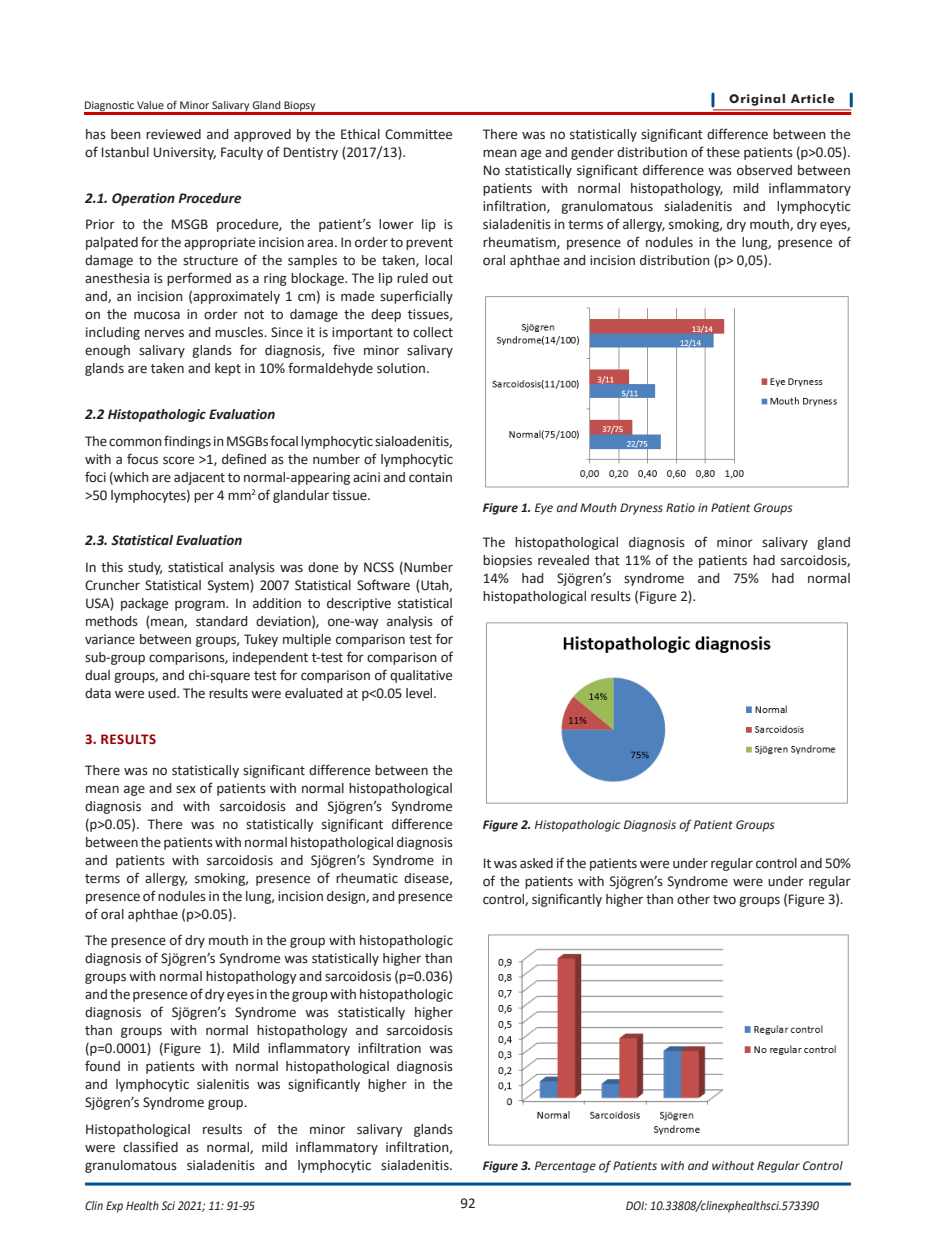
<style>
.page{position:relative;width:936px;height:1255px;background:#fff}
.page>*{position:absolute;margin:0;border:0;box-sizing:border-box;transform-origin:0 0}
.MNormal-TR{font:15px/18px "Calibri";color:#231f20;text-align:justify}
.t1{font:italic 700 15px "Calibri";color:#231f20}
.t2{font:700 15px "Calibri";letter-spacing:.035em;color:#9a0000}
.PictH{font:italic 13.5px "Calibri";color:#231f20}
.PictH-2{font:italic 13.5px "Calibri";color:#231f20;scale:.9 1}
.t3{font:12px "Calibri";color:#231f20}
.t4{font:700 12px "Futura BT";letter-spacing:.07em;color:#231f20}
.s1{font-weight:700}
</style>
<div class="page">
<hr style="left:85px;top:1182px;width:765px;height:3px;background:#005090">
<hr style="left:84px;top:112px;width:767px;height:3px;background:#c80000">
<svg style="left:711px;top:94px;width:3px;height:12px"></svg>
<svg style="left:849px;top:94px;width:3px;height:12px"></svg>
<hr style="left:713px;top:109px;width:138px;height:1px;background:#c80000">
<img style="left:485px;top:296px;width:364px;height:192px">
<img style="left:486px;top:622px;width:362px;height:182px">
<img style="left:488px;top:934px;width:361px;height:212px">
<p class="t3" style="left:84px;top:97px;width:233px">Diagnostic Value of Minor Salivary Gland Biopsy</p>
<p class="MNormal-TR" style="left:85px;top:124px;width:369px">has been reviewed and approved by the Ethical Committee of Istanbul University, Faculty of Dentistry (2017/13).</p>
<h3 class="t1" style="left:85px;top:187px;width:158px">2.1. Operation Procedure</h3>
<p class="MNormal-TR" style="left:85px;top:215px;width:369px">Prior to the MSGB procedure, the patient’s lower lip is palpated for the appropriate incision area. In order to prevent damage to the structure of the samples to be taken, local anesthesia is performed as a ring blockage. The lip ruled out and, an incision (approximately 1 cm) is made superficially on the mucosa in order not to damage the deep tissues, including nerves and muscles. Since it is important to collect enough salivary glands for diagnosis, five minor salivary glands are taken and kept in 10% formaldehyde solution.</p>
<h3 class="t1" style="left:85px;top:403px;width:192px">2.2 Histopathologic Evaluation</h3>
<p class="MNormal-TR" style="left:85px;top:431px;width:369px">The common findings in MSGBs focal lymphocytic sialoadenitis, with a focus score &gt;1, defined as the number of lymphocytic foci (which are adjacent to normal-appearing acini and contain &gt;50 lymphocytes) per 4 mm<sup>2</sup> of glandular tissue.</p>
<h3 class="t1" style="left:85px;top:530px;width:159px">2.3. Statistical Evaluation</h3>
<p class="MNormal-TR" style="left:85px;top:557px;width:369px">In this study, statistical analysis was done by NCSS (Number Cruncher Statistical System) 2007 Statistical Software (Utah, USA) package program. In addition to descriptive statistical methods (mean, standard deviation), one-way analysis of variance between groups, Tukey multiple comparison test for sub-group comparisons, independent t-test for comparison of dual groups, and chi-square test for comparison of qualitative data were used. The results were evaluated at p&lt;0.05 level.</p>
<h2 class="t2" style="left:85px;top:728px;width:73px">3. RESULTS</h2>
<p class="MNormal-TR" style="left:85px;top:760px;width:369px">There was no statistically significant difference between the mean age and sex of patients with normal histopathological diagnosis and with sarcoidosis and Sjögren’s Syndrome (p&gt;0.05). There was no statistically significant difference between the patients with normal histopathological diagnosis and patients with sarcoidosis and Sjögren’s Syndrome in terms of allergy, smoking, presence of rheumatic disease, presence of nodules in the lung, incision design, and presence of oral aphthae (p&gt;0.05).</p>
<p class="MNormal-TR" style="left:85px;top:930px;width:369px">The presence of dry mouth in the group with histopathologic diagnosis of Sjögren’s Syndrome was statistically higher than groups with normal histopathology and sarcoidosis (p=0.036) and the presence of dry eyes in the group with histopathologic diagnosis of Sjögren’s Syndrome was statistically higher than groups with normal histopathology and sarcoidosis (p=0.0001) (Figure 1). Mild inflammatory infiltration was found in patients with normal histopathological diagnosis and lymphocytic sialenitis was significantly higher in the Sjögren’s Syndrome group.</p>
<p class="MNormal-TR" style="left:85px;top:1119px;width:369px">Histopathological results of the minor salivary glands were classified as normal, mild inflammatory infiltration, granulomatous sialadenitis and lymphocytic sialadenitis.</p>
<p class="t4" style="left:729px;top:92px;width:107px">Original Article</p>
<p class="MNormal-TR" style="left:483px;top:124px;width:369px">There was no statistically significant difference between the mean age and gender distribution of these patients (p&gt;0.05).<br>No statistically significant difference was observed between patients with normal histopathology, mild inflammatory infiltration, granulomatous sialadenitis and lymphocytic sialadenitis in terms of allergy, smoking, dry mouth, dry eyes, rheumatism, presence of nodules in the lung, presence of oral aphthae and incision distribution (p&gt; 0,05).</p>
<p class="PictH" style="left:483px;top:498px;width:311px"><span class="s1">Figure 1.</span> Eye and Mouth Dryness Ratio in Patient Groups</p>
<p class="MNormal-TR" style="left:483px;top:532px;width:369px">The histopathological diagnosis of minor salivary gland biopsies revealed that 11% of the patients had sarcoidosis, 14% had Sjögren’s syndrome and 75% had normal histopathological results (Figure 2).</p>
<p class="PictH" style="left:483px;top:815px;width:293px"><span class="s1">Figure 2.</span> Histopathologic Diagnosis of Patient Groups</p>
<p class="MNormal-TR" style="left:483px;top:853px;width:369px">It was asked if the patients were under regular control and 50% of the patients with Sjögren’s Syndrome were under regular control, significantly higher than other two groups (Figure 3).</p>
<p class="PictH" style="left:483px;top:1155px;width:361px"><span class="s1">Figure 3.</span> Percentage of Patients with and without Regular Control</p>
<p class="PictH-2" style="left:85px;top:1196px;width:190px">Clin Exp Health Sci 2021; 11: 91-95</p>
<p class="MNormal-TR" style="left:460px;top:1193px;width:17px">92</p>
<p class="PictH-2" style="left:625px;top:1196px;width:216px">DOI: 10.33808/clinexphealthsci.573390</p>
</div>
